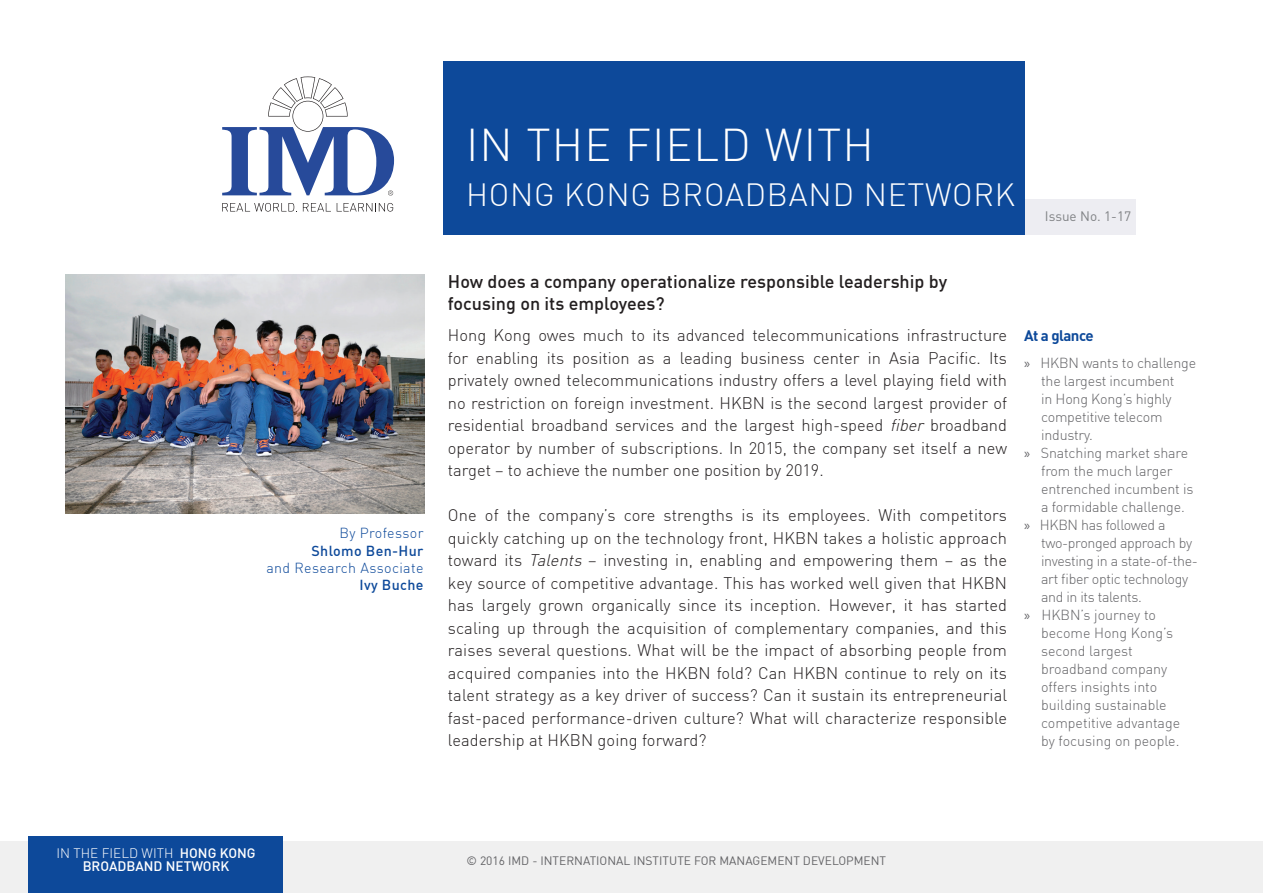
<style>
.page{position:relative;width:1263px;height:893px;background:#fff}
.page>*{position:absolute;margin:0;border:0;box-sizing:border-box;transform-origin:0 0}
.t1{font:300 45px "DIN";letter-spacing:.025em;color:#fff}
.t2{font:300 31.5px "DIN";letter-spacing:.025em;color:#fff}
.t3{font:500 18px/21.6px "DIN";color:#231f20}
.t4{font:300 16.5px/22.5px "DIN";color:#231f20;text-align:justify}
.t5{font:700 15px "DIN";letter-spacing:-.035em;color:#0d499a}
.t6{font:300 14.25px "DIN";letter-spacing:-.015em;color:#636366}
.t7{font:300 14.25px "DIN";letter-spacing:.025em;color:#0d499a}
.t8{font:500 14.25px "DIN";letter-spacing:.025em;color:#0d499a}
.t9{font:500 13.5px/13.5px "DIN";color:#fff;text-align:center}
.t10{font:13.5px "DIN";color:#808285}
.t11{font:12px "DIN";color:#636366}
.s1{font-style:italic}
.s2{font-family:"Myriad Pro";font-weight:400}
.s3{font-weight:300}
</style>
<div class="page">
<div style="left:0;top:842px;width:1263px;height:51px;background:#f0f0f0"></div>
<div style="left:28px;top:836px;width:254px;height:57px;background:#0d499a"></div>
<div style="left:1024px;top:200px;width:112px;height:35px;background:#ededf2"></div>
<div style="left:443px;top:61px;width:581px;height:174px;background:#0d499a"></div>
<svg style="left:222px;top:203px;width:75px;height:9px"></svg>
<svg style="left:303px;top:203px;width:28px;height:9px"></svg>
<svg style="left:337px;top:203px;width:56px;height:9px"></svg>
<svg style="left:222px;top:77px;width:172px;height:119px"></svg>
<img style="left:66px;top:275px;width:358px;height:238px">
<p class="t7" style="left:339px;top:524px;width:85px">By Professor</p>
<p class="t8" style="left:311px;top:541px;width:113px">Shlomo Ben-Hur</p>
<p class="t7" style="left:266px;top:559px;width:159px">and Research Associate</p>
<p class="t8" style="left:359px;top:575px;width:66px">Ivy Buche</p>
<h1 class="t1" style="left:466px;top:117px;width:409px">IN THE FIELD WITH</h1>
<h2 class="t2" style="left:466px;top:175px;width:551px">HONG KONG BROADBAND NETWORK</h2>
<p class="t10" style="left:1045px;top:207px;width:88px">Issue No. 1-17</p>
<p class="t3" style="left:448px;top:271px;width:501px">How does a company operationalize responsible leadership by focusing on its employees?</p>
<p class="t4" style="left:448px;top:324px;width:561px">Hong Kong owes much to its advanced telecommunications infrastructure for enabling its position as a leading business center in Asia Pacific. Its privately owned telecommunications industry offers a level playing field with no restriction on foreign investment. HKBN is the second largest provider of residential broadband services and the largest high-speed <span class="s1">fiber</span> broadband operator by number of subscriptions. In 2015, the company set itself a new target – to achieve the number one position by 2019.</p>
<p class="t4" style="left:448px;top:504px;width:561px">One of the company’s core strengths is its employees. With competitors quickly catching up on the technology front, HKBN takes a holistic approach toward its <span class="s1">Talents</span> – investing in, enabling and empowering them – as the key source of competitive advantage. This has worked well given that HKBN has largely grown organically since its inception. However, it has started scaling up through the acquisition of complementary companies, and this raises several questions. What will be the impact of absorbing people from acquired companies into the HKBN fold? Can HKBN continue to rely on its talent strategy as a key driver of success? Can it sustain its entrepreneurial fast-paced performance-driven culture? What will characterize responsible leadership at HKBN going forward?</p>
<p class="t5" style="left:1024px;top:326px;width:71px">At a glance</p>
<p class="t6" style="left:1024px;top:354px;width:174px"><span class="s2">»</span>» HKBN wants to challenge</p>
<p class="t6" style="left:1041px;top:372px;width:135px">the largest incumbent</p>
<p class="t6" style="left:1041px;top:390px;width:132px">in Hong Kong’s highly</p>
<p class="t6" style="left:1041px;top:408px;width:123px">competitive telecom</p>
<p class="t6" style="left:1041px;top:426px;width:53px">industry.</p>
<p class="t6" style="left:1024px;top:444px;width:166px"><span class="s2">»</span>» Snatching market share</p>
<p class="t6" style="left:1041px;top:462px;width:133px">from the much larger</p>
<p class="t6" style="left:1041px;top:480px;width:154px">entrenched incumbent is</p>
<p class="t6" style="left:1041px;top:498px;width:145px">a formidable challenge.</p>
<p class="t6" style="left:1024px;top:516px;width:143px"><span class="s2">»</span>» HKBN has followed a</p>
<p class="t6" style="left:1041px;top:534px;width:153px">two-pronged approach by</p>
<p class="t6" style="left:1041px;top:552px;width:158px">investing in a state-of-the-</p>
<p class="t6" style="left:1041px;top:570px;width:149px">art fiber optic technology</p>
<p class="t6" style="left:1041px;top:588px;width:102px">and in its talents.</p>
<p class="t6" style="left:1024px;top:606px;width:133px"><span class="s2">»</span>» HKBN’s journey to</p>
<p class="t6" style="left:1041px;top:624px;width:133px">become Hong Kong’s</p>
<p class="t6" style="left:1041px;top:642px;width:93px">second largest</p>
<p class="t6" style="left:1041px;top:660px;width:128px">broadband company</p>
<p class="t6" style="left:1041px;top:678px;width:118px">offers insights into</p>
<p class="t6" style="left:1041px;top:696px;width:127px">building sustainable</p>
<p class="t6" style="left:1041px;top:714px;width:141px">competitive advantage</p>
<p class="t6" style="left:1041px;top:732px;width:140px">by focusing on people.</p>
<p class="t9" style="left:56px;top:846px;width:201px"><span class="s3">IN THE FIELD WITH</span> HONG KONG<br>BROADBAND NETWORK</p>
<p class="t11" style="left:466px;top:853px;width:421px">© 2016 IMD - INTERNATIONAL INSTITUTE FOR MANAGEMENT DEVELOPMENT</p>
</div>
